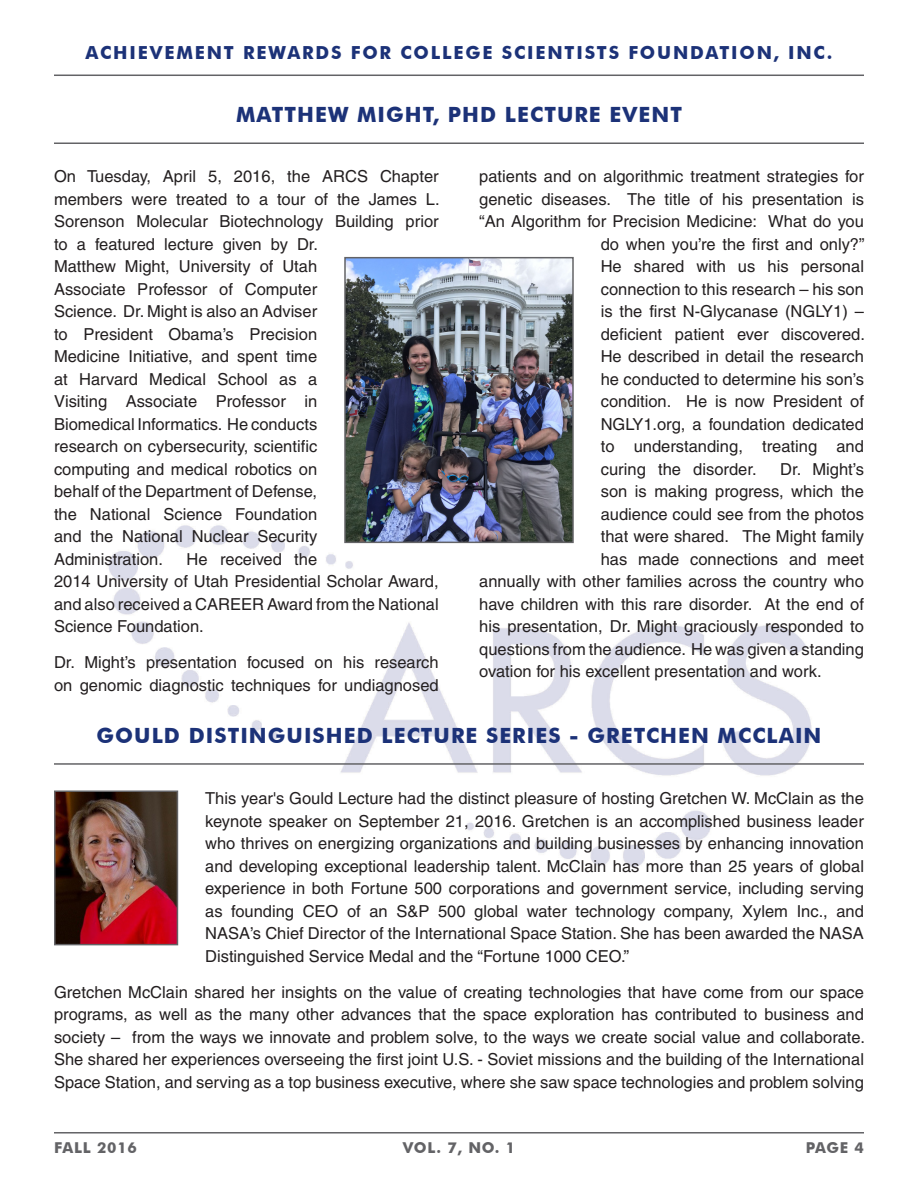
<style>
.page{position:relative;width:918px;height:1188px;background:#fff}
.page>*{position:absolute;margin:0;border:0;box-sizing:border-box;transform-origin:0 0}
.t1{font:700 21px "Futura BT";letter-spacing:.05em;color:#1c3278}
.t2{font:700 18px "Futura BT";letter-spacing:.1em;color:#1c3278}
.t3{font:16.5px/22.5px "Helvetica CE";color:#231f20}
.t4{font:700 15px "Futura BT";letter-spacing:.05em;color:#636366}
</style>
<div class="page">
<img style="left:108px;top:525px;width:704px;height:363px">
<hr style="left:54px;top:75px;width:810px;height:1px;background:#636366">
<hr style="left:54px;top:1132px;width:810px;height:2px;background:#636366">
<hr style="left:54px;top:142px;width:810px;height:2px;background:#636366">
<hr style="left:54px;top:763px;width:810px;height:2px;background:#636366">
<img style="left:347px;top:260px;width:224px;height:280px">
<div style="left:344px;top:257px;width:230px;height:286px;border:2px solid #636366"></div>
<img style="left:57px;top:793px;width:118px;height:149px">
<div style="left:54px;top:790px;width:124px;height:155px;border:2px solid #636366"></div>
<p class="t2" style="left:86px;top:42px;width:748px">ACHIEVEMENT REWARDS FOR COLLEGE SCIENTISTS FOUNDATION, INC.</p>
<p class="t1" style="left:236px;top:102px;width:448px">MATTHEW MIGHT, PHD LECTURE EVENT</p>
<p class="t3" style="left:54px;top:165px;width:387px">On Tuesday, April 5, 2016, the ARCS Chapter members were treated to a tour of the James L.<br>Sorenson Molecular Biotechnology Building prior to a featured lecture given by Dr.<br>Matthew Might, University of Utah<br>Associate Professor of Computer<br>Science. Dr. Might is also an Adviser<br>to President Obama’s Precision<br>Medicine Initiative, and spent time<br>at Harvard Medical School as a<br>Visiting Associate Professor in<br>Biomedical Informatics. He conducts<br>research on cybersecurity, scientific<br>computing and medical robotics on<br>behalf of the Department of Defense,<br>the National Science Foundation<br>and the National Nuclear Security<br>Administration.</p>
<p class="t3" style="left:54px;top:548px;width:386px;text-indent:133px">He received the<br>2014 University of Utah Presidential Scholar Award, and also received a CAREER Award from the National Science Foundation.</p>
<p class="t3" style="left:54px;top:651px;width:386px">Dr. Might’s presentation focused on his research on genomic diagnostic techniques for undiagnosed</p>
<p class="t3" style="left:479px;top:165px;width:386px">patients and on algorithmic treatment strategies for</p>
<p class="t3" style="left:479px;top:188px;width:386px">genetic diseases. The title of his presentation is</p>
<p class="t3" style="left:479px;top:210px;width:386px">“An Algorithm for Precision Medicine: What do you</p>
<p class="t3" style="left:601px;top:233px;width:265px">do when you’re the first and only?”</p>
<p class="t3" style="left:601px;top:255px;width:265px">He shared with us his personal</p>
<p class="t3" style="left:601px;top:278px;width:265px">connection to this research – his son</p>
<p class="t3" style="left:601px;top:300px;width:265px">is the first N-Glycanase (NGLY1) –</p>
<p class="t3" style="left:601px;top:323px;width:266px">deficient patient ever discovered.</p>
<p class="t3" style="left:601px;top:345px;width:265px">He described in detail the research</p>
<p class="t3" style="left:601px;top:368px;width:265px">he conducted to determine his son’s</p>
<p class="t3" style="left:601px;top:390px;width:265px">condition. He is now President of</p>
<p class="t3" style="left:601px;top:413px;width:265px">NGLY1.org, a foundation dedicated</p>
<p class="t3" style="left:601px;top:435px;width:265px">to understanding, treating and</p>
<p class="t3" style="left:601px;top:458px;width:157px">curing the disorder.</p>
<p class="t3" style="left:780px;top:458px;width:85px">Dr. Might’s</p>
<p class="t3" style="left:601px;top:480px;width:265px">son is making progress, which the</p>
<p class="t3" style="left:601px;top:503px;width:265px">audience could see from the photos</p>
<p class="t3" style="left:601px;top:525px;width:265px">that were shared. The Might family</p>
<p class="t3" style="left:601px;top:548px;width:265px">has made connections and meet</p>
<p class="t3" style="left:479px;top:570px;width:386px">annually with other families across the country who</p>
<p class="t3" style="left:479px;top:593px;width:386px">have children with this rare disorder. At the end of</p>
<p class="t3" style="left:479px;top:615px;width:386px">his presentation, Dr. Might graciously responded to</p>
<p class="t3" style="left:479px;top:638px;width:386px">questions from the audience. He was given a standing</p>
<p class="t3" style="left:479px;top:660px;width:344px">ovation for his excellent presentation and work.</p>
<p class="t1" style="left:97px;top:722px;width:727px">GOULD DISTINGUISHED LECTURE SERIES - GRETCHEN MCCLAIN</p>
<p class="t3" style="left:205px;top:787px;width:660px;text-align:justify">This year's Gould Lecture had the distinct pleasure of hosting Gretchen W. McClain as the keynote speaker on September 21, 2016. Gretchen is an accomplished business leader who thrives on energizing organizations and building businesses by enhancing innovation and developing exceptional leadership talent. McClain has more than 25 years of global experience in both Fortune 500 corporations and government service, including serving as founding CEO of an S&amp;P 500 global water technology company, Xylem Inc., and NASA’s Chief Director of the International Space Station. She has been awarded the NASA Distinguished Service Medal and the “Fortune 1000 CEO.”</p>
<p class="t3" style="left:54px;top:980px;width:812px;text-align:justify">Gretchen McClain shared her insights on the value of creating technologies that have come from our space programs, as well as the many other advances that the space exploration has contributed to business and society – from the ways we innovate and problem solve, to the ways we create social value and collaborate.<br>She shared her experiences overseeing the first joint U.S. - Soviet missions and the building of the International Space Station, and serving as a top business executive, where she saw space technologies and problem solving</p>
<p class="t4" style="left:54px;top:1139px;width:84px">FALL 2016</p>
<p class="t4" style="left:403px;top:1139px;width:114px">VOL. 7, NO. 1</p>
<p class="t4" style="left:806px;top:1139px;width:60px">PAGE 4</p>
</div>
